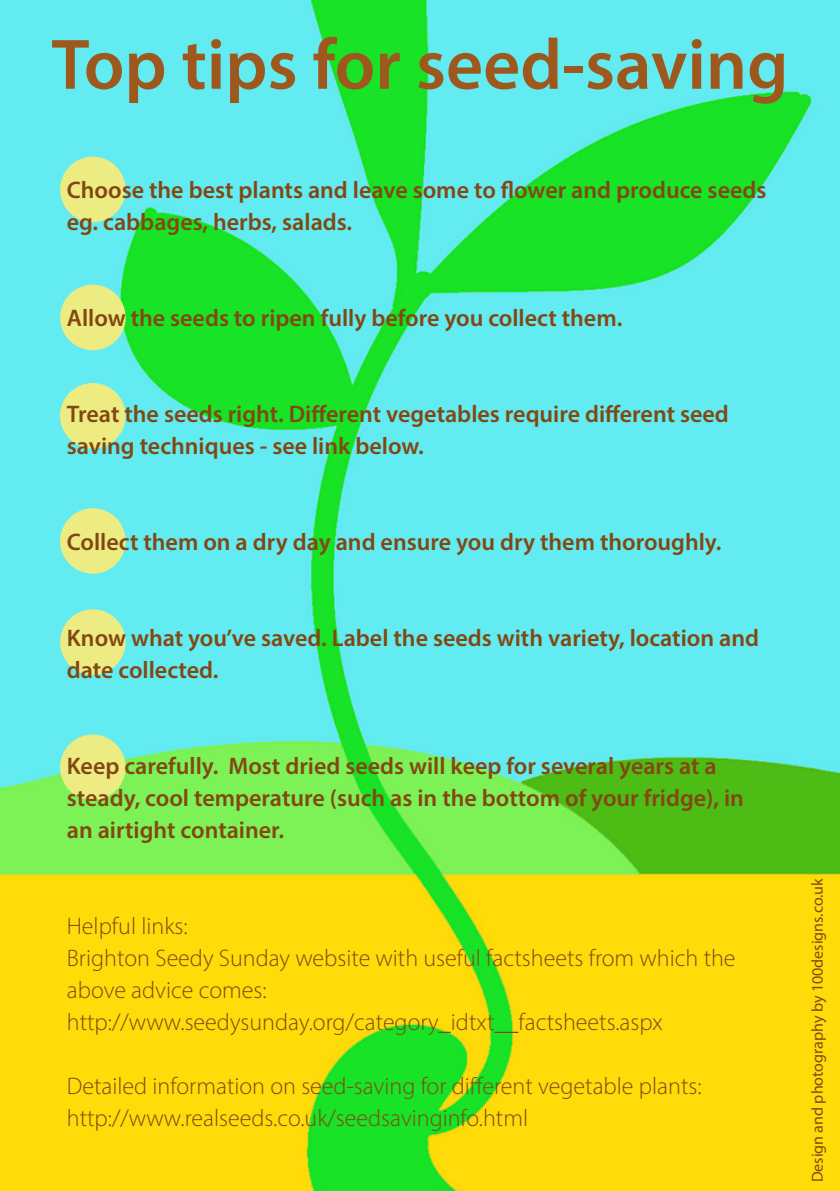
<style>
.page{position:relative;width:840px;height:1191px;background:#fff}
.page>*{position:absolute;margin:0;border:0;box-sizing:border-box;transform-origin:0 0}
.t1{font:600 72px "Myriad Pro";color:#9e581e}
.t2{font:600 24px/32px "Myriad Pro";color:#824712}
.t3{font:300 24px/32px "Myriad Pro";color:#824712}
.t4{font:16px "Myriad Pro";color:#824712}
</style>
<div class="page">
<img style="left:0;top:0;width:839px;height:1191px">
<div style="left:60px;top:157px;width:66px;height:65px;background:#ecec82;border-radius:50%"></div>
<div style="left:60px;top:285px;width:66px;height:65px;background:#ecec82;border-radius:50%"></div>
<div style="left:60px;top:383px;width:66px;height:65px;background:#ecec82;border-radius:50%"></div>
<div style="left:60px;top:508px;width:66px;height:66px;background:#ecec82;border-radius:50%"></div>
<div style="left:60px;top:609px;width:66px;height:66px;background:#ecec82;border-radius:50%"></div>
<div style="left:60px;top:734px;width:66px;height:66px;background:#ecec82;border-radius:50%"></div>
<p class="t1" style="left:51px;top:19px;width:738px">Top tips for seed-saving</p>
<p class="t2" style="left:67px;top:173px;width:700px">Choose the best plants and leave some to flower and produce seeds eg. cabbages, herbs, salads.</p>
<p class="t2" style="left:67px;top:301px;width:556px">Allow the seeds to ripen fully before you collect them.</p>
<p class="t2" style="left:67px;top:397px;width:663px">Treat the seeds right. Different vegetables require different seed saving techniques - see link below.</p>
<p class="t2" style="left:67px;top:525px;width:656px">Collect them on a dry day and ensure you dry them thoroughly.</p>
<p class="t2" style="left:67px;top:621px;width:693px">Know what you’ve saved. Label the seeds with variety, location and date collected.</p>
<p class="t2" style="left:67px;top:749px;width:678px">Keep carefully. Most dried seeds will keep for several years at a steady, cool temperature (such as in the bottom of your fridge), in an airtight container.</p>
<p class="t3" style="left:67px;top:910px;width:122px">Helpful links:</p>
<p class="t3" style="left:67px;top:942px;width:670px">Brighton Seedy Sunday website with useful factsheets from which the above advice comes:</p>
<p class="t3" style="left:67px;top:1006px;width:597px">http://www.seedysunday.org/category_idtxt__factsheets.aspx</p>
<p class="t3" style="left:67px;top:1070px;width:636px">Detailed information on seed-saving for different vegetable plants:</p>
<p class="t3" style="left:67px;top:1102px;width:462px">http://www.realseeds.co.uk/seedsavinginfo.html</p>
<p class="t4" style="left:807px;top:1182px;width:306px;rotate:-90deg">Design and photography by 100designs.co.uk</p>
</div>
